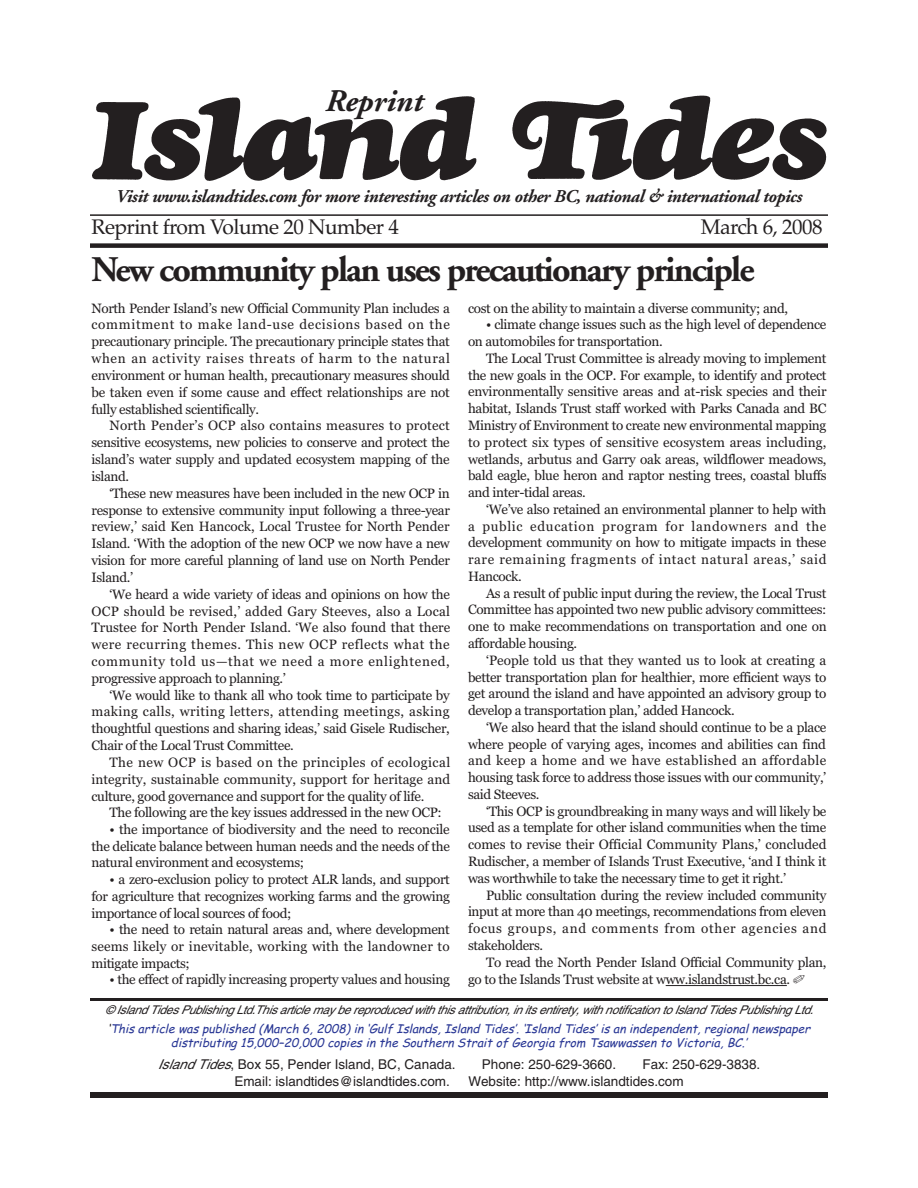
<style>
.page{position:relative;width:918px;height:1188px;background:#fff}
.page>*{position:absolute;margin:0;border:0;box-sizing:border-box;transform-origin:0 0}
.t1{font:700 36px "Adobe Garamond";letter-spacing:-.05em;color:#231f20}
.t2{font:italic 700 31.5px "Adobe Garamond";color:#231f20}
.t3{font:21px "Palatino";letter-spacing:-.025em;color:#231f20}
.t4{font:italic 700 18px "Adobe Garamond";letter-spacing:-.025em;color:#231f20}
.t5{font:13.5px/16.8px "Georgia";letter-spacing:-.025em;color:#231f20;text-align:justify}
.t6{font:13.5px "Helvetica";color:#231f20}
.t7{font:italic 12px/14.5px "Comic Sans MS";color:#293795;text-align:center}
.t8{font:italic 12px "Helvetica";letter-spacing:-.025em;color:#231f20}
.s1{color:#231f20}
.s2{font-style:italic}
</style>
<div class="page">
<hr style="left:666px;top:985px;width:121px;height:1px;background:#231f20">
<hr style="left:90px;top:214px;width:738px;height:2px;background:#231f20">
<div style="left:90px;top:243px;width:738px;height:5px;background:#231f20"></div>
<img style="left:92px;top:95px;width:735px;height:86px">
<hr style="left:90px;top:998px;width:738px;height:3px;background:#231f20">
<div style="left:90px;top:1092px;width:738px;height:6px;background:#231f20"></div>
<h2 class="t2" style="left:326px;top:89px;width:99px">Reprint</h2>
<h3 class="t4" style="left:116px;top:189px;width:688px">Visit www.islandtides.com for more interesting articles on other BC, national &amp; international topics</h3>
<h3 class="t3" style="left:92px;top:214px;width:309px">Reprint from Volume 20 Number 4</h3>
<h3 class="t3" style="left:701px;top:214px;width:123px">March 6, 2008</h3>
<h1 class="t1" style="left:92px;top:256px;width:664px">New community plan uses precautionary principle</h1>
<p class="t5" style="left:92px;top:300px;width:360px">North Pender Island’s new Official Community Plan includes a commitment to make land-use decisions based on the precautionary principle. The precautionary principle states that when an activity raises threats of harm to the natural environment or human health, precautionary measures should be taken even if some cause and effect relationships are not fully established scientifically.</p>
<p class="t5" style="left:92px;top:417px;width:360px;text-indent:18px">North Pender’s OCP also contains measures to protect sensitive ecosystems, new policies to conserve and protect the island’s water supply and updated ecosystem mapping of the island.</p>
<p class="t5" style="left:92px;top:485px;width:360px;text-indent:18px">‘These new measures have been included in the new OCP in response to extensive community input following a three-year review,’ said Ken Hancock, Local Trustee for North Pender Island. ‘With the adoption of the new OCP we now have a new vision for more careful planning of land use on North Pender Island.’</p>
<p class="t5" style="left:92px;top:586px;width:360px;text-indent:18px">‘We heard a wide variety of ideas and opinions on how the OCP should be revised,’ added Gary Steeves, also a Local Trustee for North Pender Island. ‘We also found that there were recurring themes. This new OCP reflects what the community told us—that we need a more enlightened, progressive approach to planning.’</p>
<p class="t5" style="left:92px;top:687px;width:360px;text-indent:18px">‘We would like to thank all who took time to participate by making calls, writing letters, attending meetings, asking thoughtful questions and sharing ideas,’ said Gisele Rudischer, Chair of the Local Trust Committee.</p>
<p class="t5" style="left:92px;top:754px;width:360px;text-indent:18px">The new OCP is based on the principles of ecological integrity, sustainable community, support for heritage and culture, good governance and support for the quality of life.</p>
<p class="t5" style="left:109px;top:804px;width:334px">The following are the key issues addressed in the new OCP:</p>
<p class="t5" style="left:92px;top:821px;width:360px;text-indent:18px">• the importance of biodiversity and the need to reconcile the delicate balance between human needs and the needs of the natural environment and ecosystems;</p>
<p class="t5" style="left:92px;top:871px;width:360px;text-indent:18px">• a zero-exclusion policy to protect ALR lands, and support for agriculture that recognizes working farms and the growing importance of local sources of food;</p>
<p class="t5" style="left:92px;top:921px;width:360px;text-indent:18px">• the need to retain natural areas and, where development seems likely or inevitable, working with the landowner to mitigate impacts;</p>
<p class="t5" style="left:109px;top:971px;width:342px">• the effect of rapidly increasing property values and housing</p>
<p class="t5" style="left:468px;top:300px;width:322px">cost on the ability to maintain a diverse community; and,</p>
<p class="t5" style="left:468px;top:316px;width:360px;text-indent:18px">• climate change issues such as the high level of dependence on automobiles for transportation.</p>
<p class="t5" style="left:468px;top:350px;width:360px;text-indent:18px">The Local Trust Committee is already moving to implement the new goals in the OCP. For example, to identify and protect environmentally sensitive areas and at-risk species and their habitat, Islands Trust staff worked with Parks Canada and BC Ministry of Environment to create new environmental mapping to protect six types of sensitive ecosystem areas including, wetlands, arbutus and Garry oak areas, wildflower meadows, bald eagle, blue heron and raptor nesting trees, coastal bluffs and inter-tidal areas.</p>
<p class="t5" style="left:468px;top:501px;width:360px;text-indent:18px">‘We’ve also retained an environmental planner to help with a public education program for landowners and the development community on how to mitigate impacts in these rare remaining fragments of intact natural areas,’ said Hancock.</p>
<p class="t5" style="left:468px;top:585px;width:360px;text-indent:18px">As a result of public input during the review, the Local Trust Committee has appointed two new public advisory committees: one to make recommendations on transportation and one on affordable housing.</p>
<p class="t5" style="left:468px;top:652px;width:360px;text-indent:18px">‘People told us that they wanted us to look at creating a better transportation plan for healthier, more efficient ways to get around the island and have appointed an advisory group to develop a transportation plan,’ added Hancock.</p>
<p class="t5" style="left:468px;top:719px;width:360px;text-indent:18px">‘We also heard that the island should continue to be a place where people of varying ages, incomes and abilities can find and keep a home and we have established an affordable housing task force to address those issues with our community,’ said Steeves.</p>
<p class="t5" style="left:468px;top:803px;width:360px;text-indent:18px">‘This OCP is groundbreaking in many ways and will likely be used as a template for other island communities when the time comes to revise their Official Community Plans,’ concluded Rudischer, a member of Islands Trust Executive, ‘and I think it was worthwhile to take the necessary time to get it right.’</p>
<p class="t5" style="left:468px;top:886px;width:360px;text-indent:18px">Public consultation during the review included community input at more than 40 meetings, recommendations from eleven focus groups, and comments from other agencies and stakeholders.</p>
<p class="t5" style="left:468px;top:953px;width:360px;line-height:17.5px;text-indent:18px">To read the North Pender Island Official Community plan, go to the Islands Trust website at www.islandstrust.bc.ca. ✐</p>
<p class="t8" style="left:105px;top:1005px;width:712px">© Island Tides Publishing Ltd.This article may be reproduced with this attribution,in its entirety,with notification to Island Tides Publishing Ltd.</p>
<p class="t7" style="left:108px;top:1021px;width:707px"><span class="s1">‘</span>Thisarticlewaspublished (March 6,2008)in‘GulfIslands,Island Tides’.‘Island Tides’isanindependent,regionalnewspaper distributing15,000–20,000 copiesintheSouthernStraitofGeorgiafrom TsawwassentoVictoria,BC.’</p>
<p class="t6" style="left:158px;top:1060px;width:299px"><span class="s2">Island Tides</span>, Box 55, Pender Island, BC, Canada.</p>
<p class="t6" style="left:482px;top:1060px;width:136px">Phone: 250-629-3660.</p>
<p class="t6" style="left:642px;top:1060px;width:119px">Fax: 250-629-3838.</p>
<p class="t6" style="left:234px;top:1076px;width:217px">Email: islandtides@islandtides.com.</p>
<p class="t6" style="left:469px;top:1076px;width:217px">Website: http://www.islandtides.com</p>
</div>
